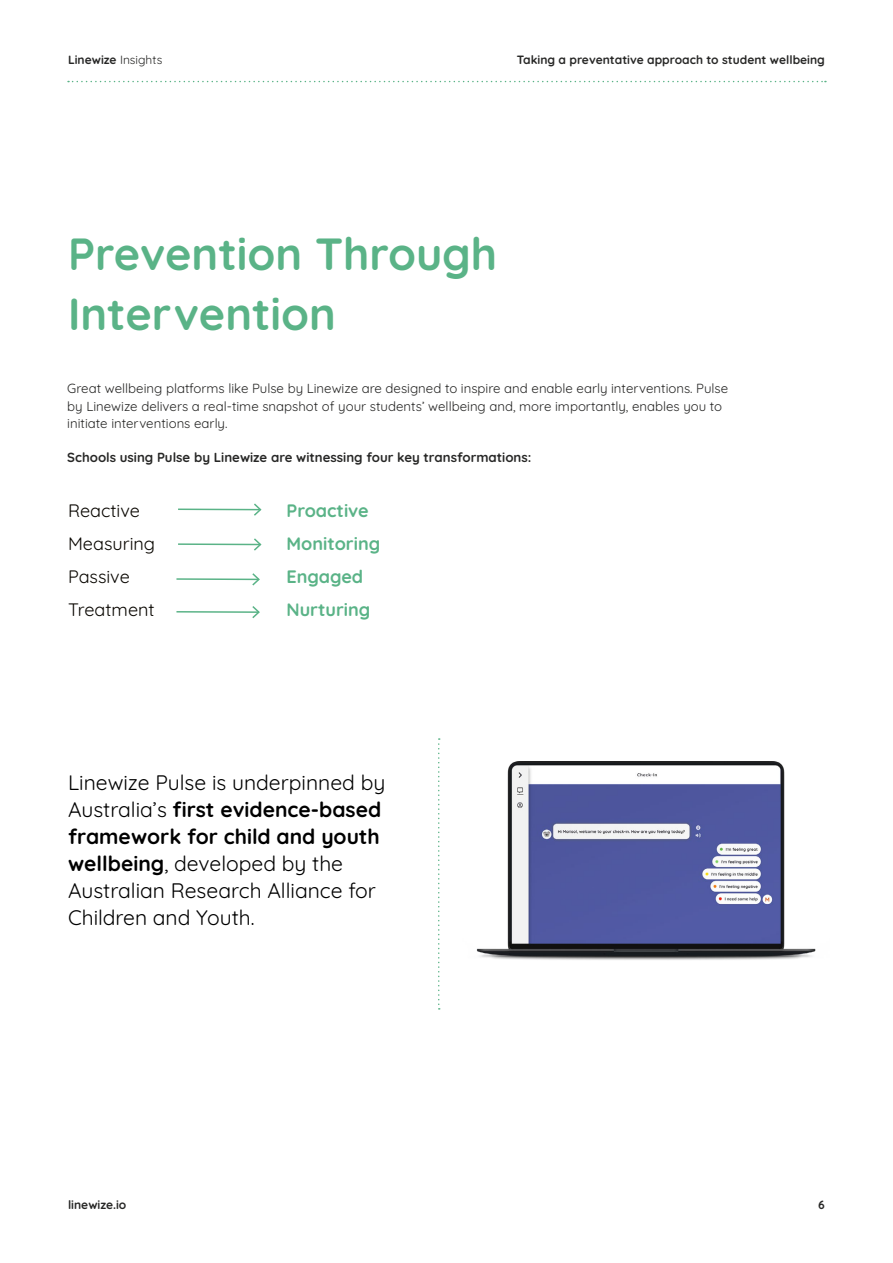
<style>
.page{position:relative;width:893px;height:1263px;background:#fff}
.page>*{position:absolute;margin:0;border:0;box-sizing:border-box;transform-origin:0 0}
.t1{font:700 45px/60px "Quicksand";color:#5ab387}
.t2{font:21px/27px "Quicksand";color:#000}
.t3{font:700 18px/33px "Quicksand";color:#5ab387}
.t4{font:18px/33px "Quicksand";color:#090600}
.t5{font:13.2px/17.2px "Quicksand";color:#272726}
.t6{font:700 13.2px "Quicksand";color:#272726}
.t7{font:700 12px "Quicksand";color:#272726}
.s1{font-weight:400}
.s2{font-weight:700}
</style>
<div class="page">
<svg style="left:68px;top:81px;width:758px;height:1px"></svg>
<hr style="left:178px;top:508px;width:82px;height:2px;background:#5ab387">
<svg style="left:252px;top:503px;width:10px;height:13px"></svg>
<hr style="left:178px;top:543px;width:82px;height:2px;background:#5ab387">
<svg style="left:252px;top:538px;width:10px;height:13px"></svg>
<hr style="left:176px;top:578px;width:83px;height:2px;background:#5ab387">
<svg style="left:251px;top:573px;width:9px;height:13px"></svg>
<hr style="left:176px;top:611px;width:83px;height:2px;background:#5ab387">
<svg style="left:251px;top:606px;width:9px;height:13px"></svg>
<svg style="left:438px;top:738px;width:2px;height:271px"></svg>
<img style="left:476px;top:761px;width:340px;height:199px">
<p class="t7" style="left:68px;top:50px;width:96px">Linewize <span class="s1">Insights</span></p>
<p class="t7" style="left:517px;top:50px;width:310px">Taking a preventative approach to student wellbeing</p>
<h1 class="t1" style="left:68px;top:220px;width:431px">Prevention Through<br>Intervention</h1>
<p class="t5" style="left:67px;top:379px;width:662px">Great wellbeing platforms like Pulse by Linewize are designed to inspire and enable early interventions. Pulse by Linewize delivers a real-time snapshot of your students’ wellbeing and, more importantly, enables you to initiate interventions early.</p>
<p class="t6" style="left:67px;top:447px;width:466px">Schools using Pulse by Linewize are witnessing four key transformations:</p>
<h3 class="t4" style="left:68px;top:492px;width:89px">Reactive<br>Measuring<br>Passive<br>Treatment</h3>
<h3 class="t3" style="left:286px;top:492px;width:95px">Proactive<br>Monitoring<br>Engaged<br>Nurturing</h3>
<h2 class="t2" style="left:68px;top:767px;width:319px">Linewize Pulse is underpinned by<br>Australia’s <span class="s2">first evidence-based framework for child and youth wellbeing</span>, developed by the<br>Australian Research Alliance for<br>Children and Youth.</h2>
<p class="t7" style="left:68px;top:1196px;width:60px">linewize.io</p>
<p class="t7" style="left:818px;top:1196px;width:8px">6</p>
</div>
